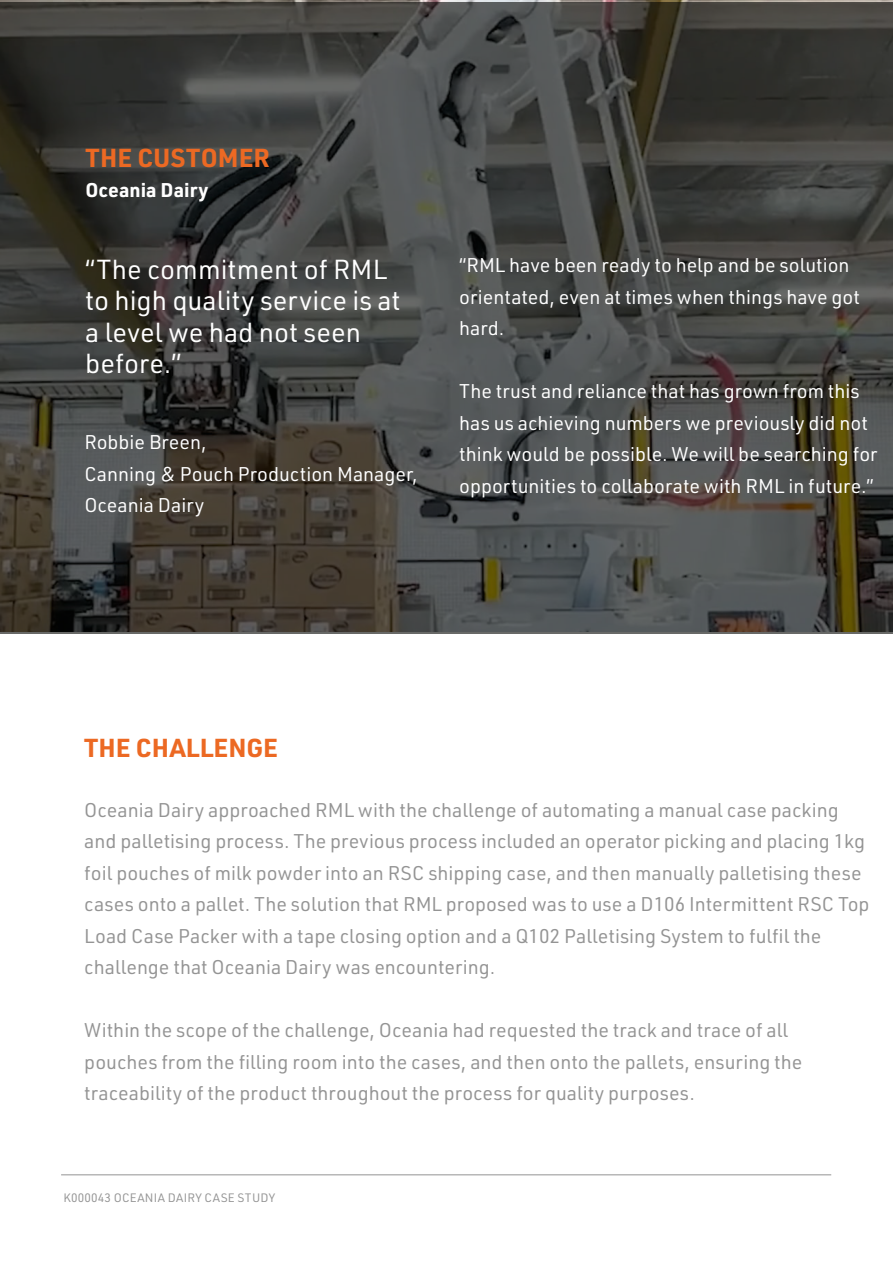
<style>
.page{position:relative;width:893px;height:1263px;background:#fff}
.page>*{position:absolute;margin:0;border:0;box-sizing:border-box;transform-origin:0 0}
.t1{font:27px/31.5px "URWDIN";color:#fff}
.t2{font:700 25.5px "URWDIN";color:#ec6923}
.t3{font:19.5px/31.5px "URWDIN";color:#949494}
.t4{font:19.5px/31.5px "URWDIN";color:#fff}
.t5{font:700 19.5px "URWDIN";color:#fff}
.t6{font:12px "URWDIN";letter-spacing:.015em;color:#949494}
</style>
<div class="page">
<hr style="left:61px;top:1174px;width:770px;height:1px;background:#949494">
<svg style="left:0;top:2px;width:893px;height:632px;background:#45443f"></svg>
<h2 class="t2" style="left:86px;top:140px;width:186px">THE CUSTOMER</h2>
<p class="t5" style="left:86px;top:177px;width:124px">Oceania Dairy</p>
<h1 class="t1" style="left:85px;top:252px;width:317px">“The commitment of RML to high quality service is at a level we had not seen before.”</h1>
<p class="t4" style="left:459px;top:249px;width:402px">“RML have been ready to help and be solution orientated, even at times when things have got hard.</p>
<p class="t4" style="left:459px;top:375px;width:420px">The trust and reliance that has grown from this has us achieving numbers we previously did not think would be possible. We will be searching for opportunities to collaborate with RML in future.”</p>
<p class="t4" style="left:84px;top:426px;width:335px">Robbie Breen,<br>Canning &amp; Pouch Production Manager,<br>Oceania Dairy</p>
<h2 class="t2" style="left:84px;top:730px;width:196px">THE CHALLENGE</h2>
<p class="t3" style="left:84px;top:793px;width:787px">Oceania Dairy approached RML with the challenge of automating a manual case packing and palletising process. The previous process included an operator picking and placing 1kg foil pouches of milk powder into an RSC shipping case, and then manually palletising these cases onto a pallet. The solution that RML proposed was to use a D106 Intermittent RSC Top Load Case Packer with a tape closing option and a Q102 Palletising System to fulfil the challenge that Oceania Dairy was encountering.</p>
<p class="t3" style="left:84px;top:1014px;width:720px">Within the scope of the challenge, Oceania had requested the track and trace of all pouches from the filling room into the cases, and then onto the pallets, ensuring the traceability of the product throughout the process for quality purposes.</p>
<p class="t6" style="left:64px;top:1190px;width:213px">K000043 OCEANIA DAIRY CASE STUDY</p>
</div>
